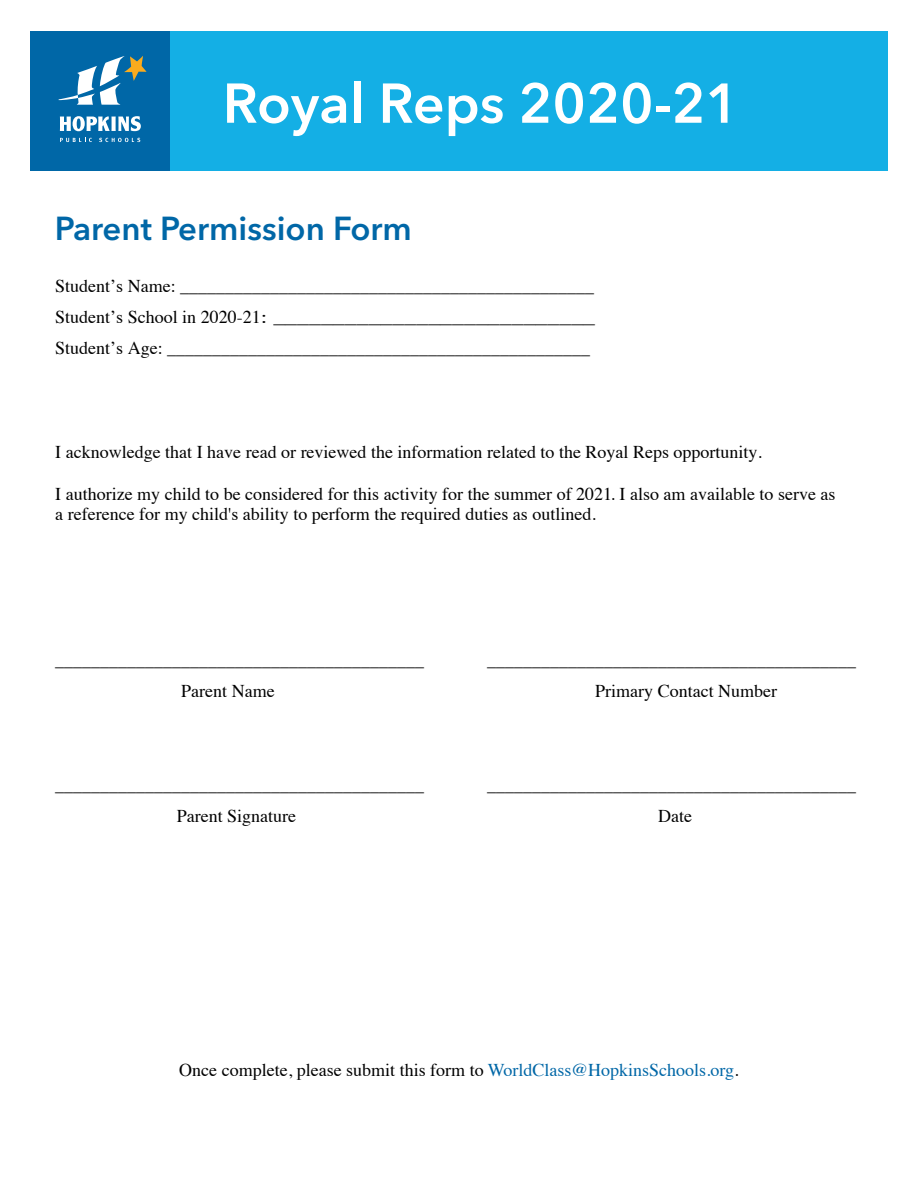
<style>
.page{position:relative;width:918px;height:1188px;background:#fff}
.page>*{position:absolute;margin:0;border:0;box-sizing:border-box;transform-origin:0 0}
.t1{font:600 55.5px "Avenir Next LT Pro";color:#fff}
.t2{font:600 33px "Avenir Next LT Pro";color:#0067a7}
.t3{font:18px/31.2px "Times";color:#000;text-align:justify}
.s1{color:#0067a7}
</style>
<div class="page">
<div style="left:31px;top:32px;width:139px;height:139px;background:#0067a7"></div>
<svg style="left:60px;top:116px;width:81px;height:15px"></svg>
<svg style="left:60px;top:138px;width:32px;height:4px"></svg>
<svg style="left:99px;top:138px;width:41px;height:4px"></svg>
<svg style="left:59px;top:56px;width:88px;height:49px"></svg>
<div style="left:170px;top:32px;width:717px;height:139px;background:#14afe5"></div>
<h1 class="t1" style="left:223px;top:70px;width:518px">Royal Reps 2020-21</h1>
<h2 class="t2" style="left:55px;top:208px;width:359px">Parent Permission Form</h2>
<p class="t3" style="left:55px;top:269px;width:541px">Student’s Name: ______________________________________________ Student’s School in 2020-21: ___________________________ Student’s Age: _______________________________________________</p>
<p class="t3" style="left:55px;top:435px;width:708px">I acknowledge that I have read or reviewed the information related to the Royal Reps opportunity.</p>
<p class="t3" style="left:55px;top:482px;width:782px;line-height:20.9px">I authorize my child to be considered for this activity for the summer of 2021. I also am available to serve as a reference for my child's ability to perform the required duties as outlined.</p>
<p class="t3" style="left:55px;top:643px;width:370px">_________________________________________</p>
<p class="t3" style="left:487px;top:643px;width:370px">_________________________________________</p>
<p class="t3" style="left:181px;top:674px;width:95px">Parent Name</p>
<p class="t3" style="left:595px;top:674px;width:183px">Primary Contact Number</p>
<p class="t3" style="left:55px;top:768px;width:370px">_________________________________________</p>
<p class="t3" style="left:487px;top:768px;width:370px">_________________________________________</p>
<p class="t3" style="left:177px;top:799px;width:121px">Parent Signature</p>
<p class="t3" style="left:658px;top:799px;width:35px">Date</p>
<p class="t3" style="left:179px;top:1053px;width:561px">Once complete, please submit this form to <span class="s1">WorldClass@HopkinsSchools.org</span>.</p>
</div>
